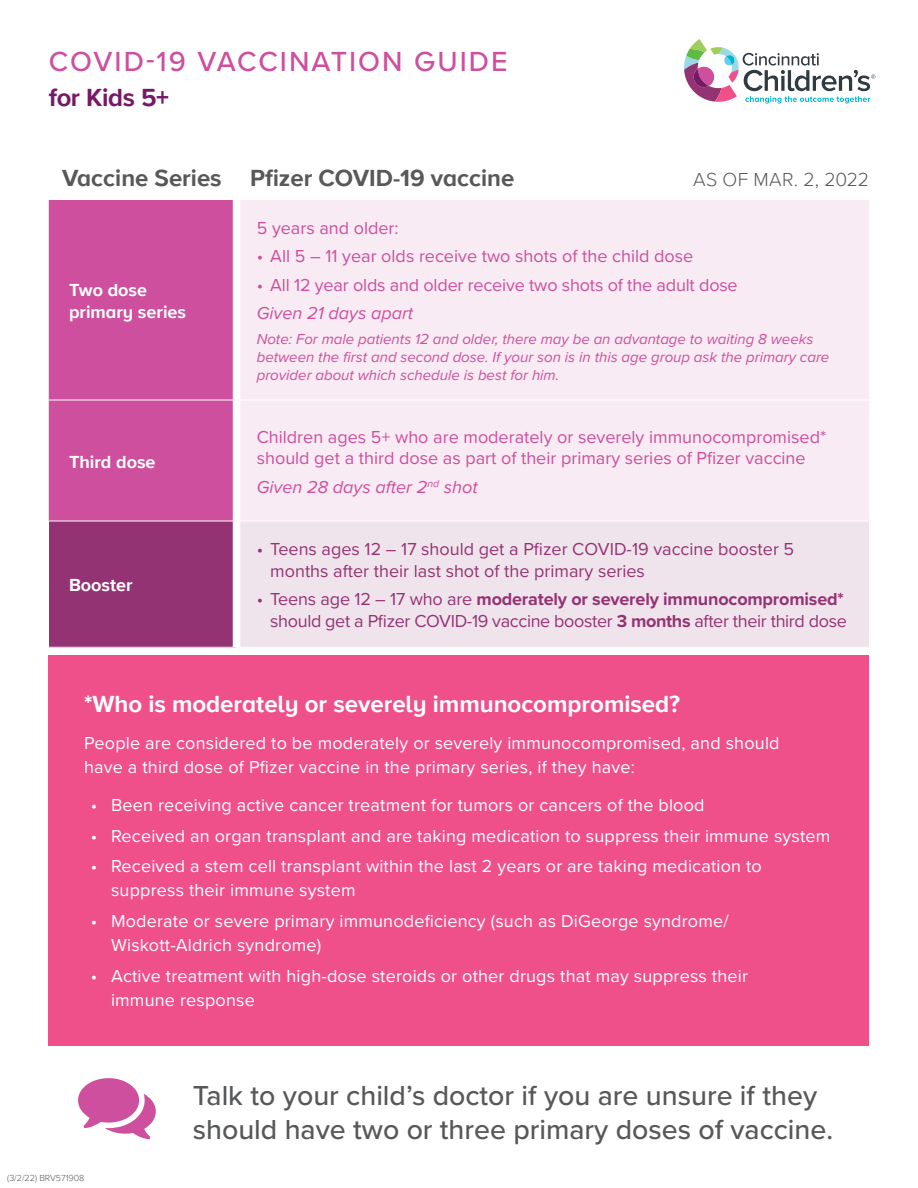
<style>
.page{position:relative;width:918px;height:1188px;background:#fff}
.page>*{position:absolute;margin:0;border:0;box-sizing:border-box;transform-origin:0 0}
.t1{font:500 28.65px "Proxima Nova A";letter-spacing:.07em;color:#cd4f9d}
.t2{font:500 28.5px/34.2px "Proxima Nova";color:#57585a}
.t3{font:700 25.5px "Proxima Nova A";letter-spacing:-.015em;color:#771965}
.t4{font:700 24px "Proxima Nova A";color:#fff}
.t5{font:700 24px "Proxima Nova A";color:#57585a}
.t6{font:300 19.35px "Proxima Nova A";letter-spacing:.015em;color:#57585a}
.t7{font:18px/24px "Proxima Nova";letter-spacing:.01em;color:#fff}
.t8{font:18px/21.6px "Proxima Nova";color:#cd4f9d}
.t9{font:18px/21.6px "Proxima Nova";letter-spacing:-.02em;color:#943374;text-align:right}
.t10{font:18px/21.6px "Proxima Nova";color:#943374}
.t11{font:italic 18px "Proxima Nova";color:#cd4f9d}
.t12{font:700 18px/21.6px "Proxima Nova A";color:#fff}
.t13{font:italic 15px/18px "Proxima Nova";color:#cd4f9d}
.t14{font:300 9px "Proxima Nova A";color:#57585a}
.s1{font-weight:700}
</style>
<div class="page">
<svg style="left:684px;top:39px;width:191px;height:65px"></svg>
<svg style="left:78px;top:1078px;width:78px;height:61px"></svg>
<div style="left:49px;top:656px;width:820px;height:390px;background:#f05089"></div>
<div style="left:49px;top:200px;width:184px;height:321px;background:#cd4f9d"></div>
<div style="left:240px;top:200px;width:629px;height:320px;background:#f8ebf3"></div>
<div style="left:49px;top:521px;width:188px;height:126px;background:#943374"></div>
<div style="left:237px;top:521px;width:632px;height:126px;background:#f0e4ec"></div>
<div style="left:233px;top:521px;width:7px;height:126px;background:#fff"></div>
<hr style="left:49px;top:400px;width:188px;height:1px;background:#fff">
<hr style="left:237px;top:400px;width:632px;height:1px;background:#fff">
<hr style="left:49px;top:521px;width:188px;height:1px;background:#fff">
<hr style="left:237px;top:521px;width:632px;height:1px;background:#fff">
<h1 class="t1" style="left:49px;top:40px;width:460px">COVID-19 VACCINATION GUIDE</h1>
<h3 class="t3" style="left:49px;top:78px;width:122px">for Kids 5+</h3>
<h3 class="t5" style="left:62px;top:160px;width:454px">Vaccine Series Pfizer COVID-19 vaccine</h3>
<p class="t6" style="left:693px;top:165px;width:178px">AS OF MAR. 2, 2022</p>
<p class="t12" style="left:69px;top:279px;width:119px">Two dose primary series</p>
<p class="t12" style="left:69px;top:450px;width:88px">Third dose</p>
<p class="t12" style="left:69px;top:574px;width:65px">Booster</p>
<p class="t8" style="left:257px;top:216px;width:143px">5 years and older:</p>
<p class="t8" style="left:257px;top:245px;width:438px">• All 5 – 11 year olds receive two shots of the child dose</p>
<p class="t8" style="left:257px;top:273px;width:483px">• All 12 year olds and older receive two shots of the adult dose</p>
<p class="t11" style="left:257px;top:300px;width:158px">Given 21 days apart</p>
<p class="t13" style="left:257px;top:329px;width:574px">Note: For male patients 12 and older, there may be an advantage to waiting 8 weeks between the first and second dose. If your son is in this age group ask the primary care provider about which schedule is best for him.</p>
<p class="t8" style="left:257px;top:425px;width:571px">Children ages 5+ who are moderately or severely immunocompromised* should get a third dose as part of their primary series of Pfizer vaccine</p>
<p class="t11" style="left:257px;top:473px;width:223px">Given 28 days after 2<sup>nd</sup> shot</p>
<p class="t10" style="left:270px;top:538px;width:525px;text-indent:-14px">• Teens ages 12 – 17 should get a Pfizer COVID-19 vaccine booster 5 months after their last shot of the primary series</p>
<p class="t9" style="left:257px;top:588px;width:592px">• Teens age 12 – 17 who are <span class="s1">moderately or severely immunocompromised* </span>should get a Pfizer COVID-19 vaccine booster <span class="s1">3 months</span> after their third dose</p>
<h3 class="t4" style="left:84px;top:686px;width:598px">*Who is moderately or severely immunocompromised?</h3>
<p class="t7" style="left:84px;top:731px;width:697px">People are considered to be moderately or severely immunocompromised, and should have a third dose of Pfizer vaccine in the primary series, if they have:</p>
<p class="t7" style="left:91px;top:792px;width:615px">• Been receiving active cancer treatment for tumors or cancers of the blood</p>
<p class="t7" style="left:91px;top:823px;width:741px">• Received an organ transplant and are taking medication to suppress their immune system</p>
<p class="t7" style="left:111px;top:854px;width:652px;text-indent:-20px">• Received a stem cell transplant within the last 2 years or are taking medication to suppress their immune system</p>
<p class="t7" style="left:111px;top:908px;width:619px;text-indent:-20px">• Moderate or severe primary immunodeficiency (such as DiGeorge syndrome/<br>Wiskott-Aldrich syndrome)</p>
<p class="t7" style="left:111px;top:963px;width:639px;text-indent:-20px">• Active treatment with high-dose steroids or other drugs that may suppress their immune response</p>
<p class="t14" style="left:7px;top:1171px;width:79px">(3/2/22) BRV571908</p>
<h2 class="t2" style="left:193px;top:1077px;width:642px">Talk to your child’s doctor if you are unsure if they should have two or three primary doses of vaccine.</h2>
</div>
